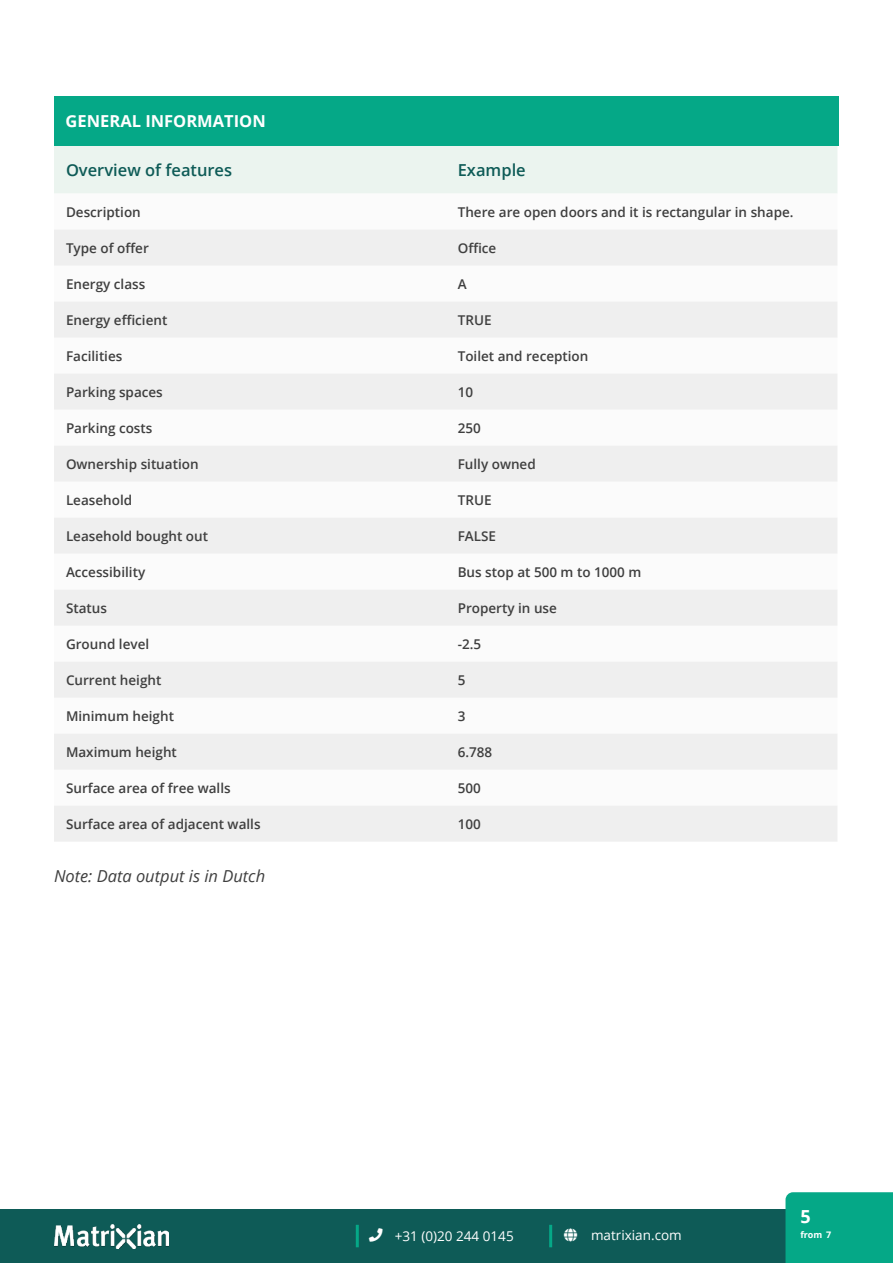
<style>
.page{position:relative;width:893px;height:1263px;background:#fff}
.page>*{position:absolute;margin:0;border:0;box-sizing:border-box;transform-origin:0 0}
.t1{font:700 18px "Open Sans";color:#fff}
.t2{font:600 16.5px "Open Sans";color:#0e5b57}
.t3{font:italic 16.5px "Open Sans";color:#3f3f3f}
.t4{font:700 16.5px "Open Sans";color:#fff}
.t5{font:600 13.5px "Open Sans";color:#3f3f3f}
.t6{font:13.5px "Open Sans";color:#fff}
.t7{font:700 9px "Open Sans";color:#fff}
</style>
<div class="page">
<div style="left:0;top:1209px;width:823px;height:54px;background:#0e5b57"></div>
<div style="left:785px;top:1192px;width:108px;height:71px;background:#05a887"></div>
<hr style="left:356px;top:1225px;width:3px;height:22px;background:#05a887">
<hr style="left:549px;top:1225px;width:3px;height:22px;background:#05a887">
<img style="left:54px;top:1224px;width:115px;height:24px">
<div style="left:54px;top:146px;width:783px;height:47px;background:#ebf4ef"></div>
<svg style="left:54px;top:230px;width:783px;height:612px;fill:#efefef"></svg>
<div style="left:54px;top:96px;width:784px;height:50px;background:#05a887"></div>
<p class="t4" style="left:66px;top:114px;width:202px">GENERAL INFORMATION</p>
<p class="t2" style="left:66px;top:163px;width:168px">Overview of features</p>
<p class="t2" style="left:458px;top:163px;width:70px">Example</p>
<p class="t5" style="left:66px;top:206px;width:76px">Description</p>
<p class="t5" style="left:458px;top:206px;width:337px">There are open doors and it is rectangular in shape.</p>
<p class="t5" style="left:66px;top:239px;width:84px">Type of offer</p>
<p class="t5" style="left:458px;top:239px;width:40px">OfÏce</p>
<p class="t5" style="left:66px;top:278px;width:81px">Energy class</p>
<p class="t5" style="left:458px;top:278px;width:10px">A</p>
<p class="t5" style="left:66px;top:311px;width:103px">Energy efÏcient</p>
<p class="t5" style="left:458px;top:314px;width:35px">TRUE</p>
<p class="t5" style="left:66px;top:350px;width:58px">Facilities</p>
<p class="t5" style="left:458px;top:350px;width:132px">Toilet and reception</p>
<p class="t5" style="left:66px;top:386px;width:98px">Parking spaces</p>
<p class="t5" style="left:458px;top:386px;width:17px">10</p>
<p class="t5" style="left:66px;top:422px;width:88px">Parking costs</p>
<p class="t5" style="left:458px;top:422px;width:25px">250</p>
<p class="t5" style="left:66px;top:458px;width:134px">Ownership situation</p>
<p class="t5" style="left:458px;top:458px;width:80px">Fully owned</p>
<p class="t5" style="left:66px;top:494px;width:68px">Leasehold</p>
<p class="t5" style="left:458px;top:494px;width:35px">TRUE</p>
<p class="t5" style="left:66px;top:530px;width:144px">Leasehold bought out</p>
<p class="t5" style="left:458px;top:530px;width:40px">FALSE</p>
<p class="t5" style="left:66px;top:566px;width:81px">Accessibility</p>
<p class="t5" style="left:458px;top:566px;width:185px">Bus stop at 500 m to 1000 m</p>
<p class="t5" style="left:66px;top:602px;width:43px">Status</p>
<p class="t5" style="left:458px;top:602px;width:101px">Property in use</p>
<p class="t5" style="left:66px;top:638px;width:85px">Ground level</p>
<p class="t5" style="left:458px;top:638px;width:25px">-2.5</p>
<p class="t5" style="left:66px;top:674px;width:97px">Current height</p>
<p class="t5" style="left:458px;top:674px;width:9px">5</p>
<p class="t5" style="left:66px;top:710px;width:109px">Minimum height</p>
<p class="t5" style="left:458px;top:710px;width:9px">3</p>
<p class="t5" style="left:66px;top:746px;width:112px">Maximum height</p>
<p class="t5" style="left:458px;top:746px;width:36px">6.788</p>
<p class="t5" style="left:66px;top:782px;width:166px">Surface area of free walls</p>
<p class="t5" style="left:458px;top:782px;width:25px">500</p>
<p class="t5" style="left:66px;top:818px;width:196px">Surface area of adjacent walls</p>
<p class="t5" style="left:458px;top:818px;width:25px">100</p>
<p class="t3" style="left:54px;top:869px;width:213px">Note: Data output is in Dutch</p>
<h1 class="t1" style="left:800px;top:1209px;width:12px">5</h1>
<p class="t6" style="left:395px;top:1230px;width:120px">+31 (0)20 244 0145</p>
<p class="t6" style="left:591px;top:1229px;width:92px">matrixian.com</p>
<p class="t7" style="left:800px;top:1231px;width:32px">from 7</p>
</div>
